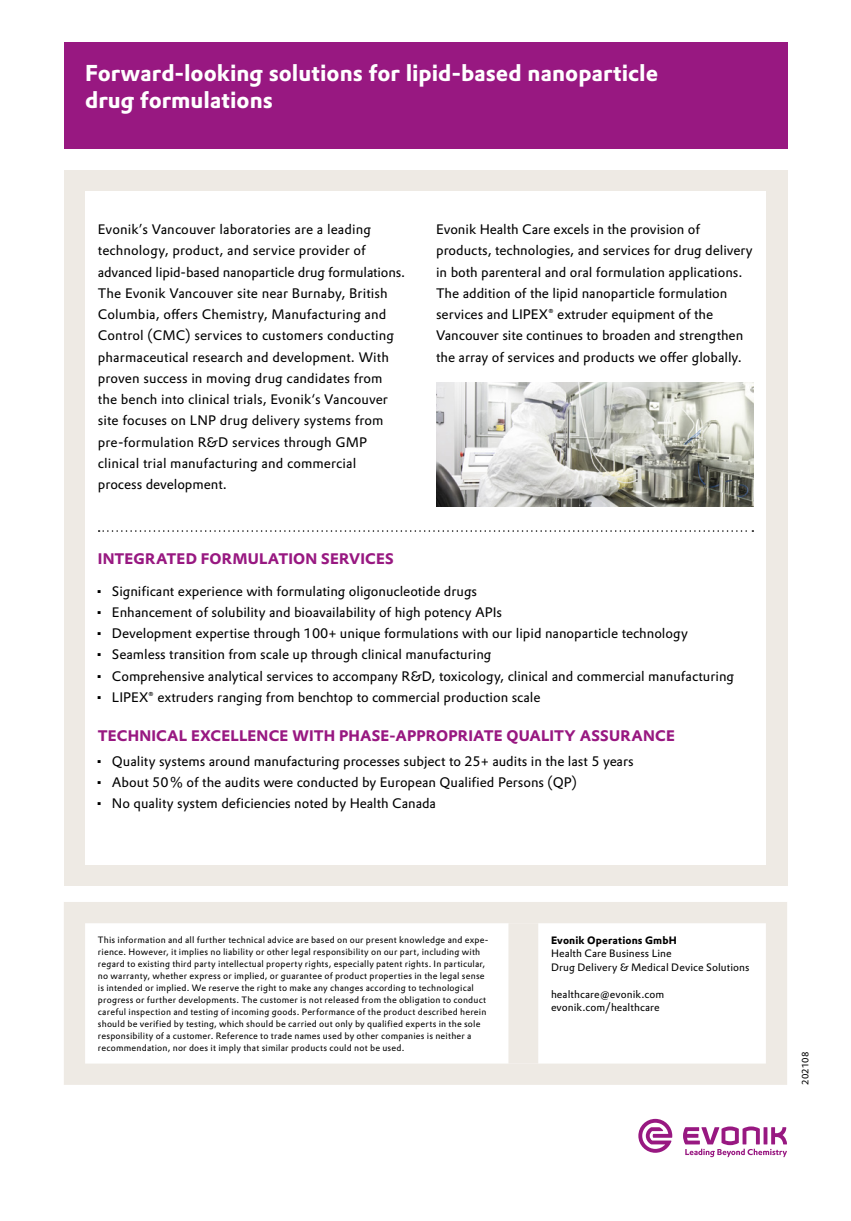
<style>
.page{position:relative;width:851px;height:1221px;background:#fff}
.page>*{position:absolute;margin:0;border:0;box-sizing:border-box;transform-origin:0 0}
.t1{font:700 22.5px/27px "Evonik Prokyon";color:#fff}
.t2{font:700 15px "Evonik Prokyon";letter-spacing:.01em;color:#981881}
.t3{font:13.5px/21.3px "Evonik Prokyon";color:#000}
.t4{font:10.5px/13.5px "Evonik Prokyon";letter-spacing:.01em;color:#000}
.t5{font:700 10.5px "Evonik Prokyon";letter-spacing:.01em;color:#000}
.t6{font:9px/12px "Evonik Prokyon";letter-spacing:.025em;color:#000}
</style>
<div class="page">
<div style="left:508px;top:923px;width:30px;height:140px;background:#eeeae4"></div>
<div style="left:64px;top:901px;width:723px;height:183px;border:21px solid #eeeae4"></div>
<svg style="left:683px;top:1126px;width:103px;height:31px"></svg>
<svg style="left:638px;top:1118px;width:34px;height:34px"></svg>
<div style="left:64px;top:170px;width:723px;height:715px;background:#eeeae4"></div>
<div style="left:85px;top:191px;width:680px;height:673px;background:#fff"></div>
<div style="left:64px;top:43px;width:723px;height:106px;background:#981881"></div>
<img style="left:436px;top:383px;width:317px;height:123px">
<svg style="left:99px;top:530px;width:654px;height:1px"></svg>
<h1 class="t1" style="left:85px;top:57px;width:574px">Forward-looking solutions for lipid-based nanoparticle drug formulations</h1>
<p class="t3" style="left:98px;top:218px;width:309px">Evonik’s Vancouver laboratories are a leading technology, product, and service provider of advanced lipid-based nanoparticle drug formulations.<br>The Evonik Vancouver site near Burnaby, British Columbia, offers Chemistry, Manufacturing and Control (CMC) services to customers conducting pharmaceutical research and development. With proven success in moving drug candidates from<br>the bench into clinical trials, Evonik‘s Vancouver site focuses on LNP drug delivery systems from pre-formulation R&amp;D services through GMP clinical trial manufacturing and commercial<br>process development.</p>
<p class="t3" style="left:436px;top:218px;width:318px">Evonik Health Care excels in the provision of products, technologies, and services for drug delivery in both parenteral and oral formulation applications.<br>The addition of the lipid nanoparticle formulation services and LIPEX® extruder equipment of the Vancouver site continues to broaden and strengthen the array of services and products we offer globally.</p>
<p class="t2" style="left:98px;top:547px;width:297px">INTEGRATED FORMULATION SERVICES</p>
<p class="t3" style="left:98px;top:579px;width:381px"><sup>■</sup> Significant experience with formulating oligonucleotide drugs</p>
<p class="t3" style="left:98px;top:600px;width:405px"><sup>■</sup> Enhancement of solubility and bioavailability of high potency APIs</p>
<p class="t3" style="left:98px;top:622px;width:591px"><sup>■</sup> Development expertise through 100+ unique formulations with our lipid nanoparticle technology</p>
<p class="t3" style="left:98px;top:643px;width:395px"><sup>■</sup> Seamless transition from scale up through clinical manufacturing</p>
<p class="t3" style="left:98px;top:664px;width:637px"><sup>■</sup> Comprehensive analytical services to accompany R&amp;D, toxicology, clinical and commercial manufacturing</p>
<p class="t3" style="left:98px;top:685px;width:444px"><sup>■</sup> LIPEX® extruders ranging from benchtop to commercial production scale</p>
<p class="t2" style="left:98px;top:723px;width:578px">TECHNICAL EXCELLENCE WITH PHASE-APPROPRIATE QUALITY ASSURANCE</p>
<p class="t3" style="left:98px;top:749px;width:537px"><sup>■</sup> Quality systems around manufacturing processes subject to 25+ audits in the last 5 years</p>
<p class="t3" style="left:98px;top:770px;width:480px"><sup>■</sup> About 50% of the audits were conducted by European Qualified Persons (QP)</p>
<p class="t3" style="left:98px;top:792px;width:339px"><sup>■</sup> No quality system deficiencies noted by Health Canada</p>
<p class="t6" style="left:98px;top:932px;width:392px">This information and all further technical advice are based on our present knowledge and expe&shy;rience. However, it implies no liability or other legal responsibility on our part, including with regard to existing third party intellectual property rights, especially patent rights. In particular, no warranty, whether express or implied, or guarantee of product properties in the legal sense is intended or implied. We reserve the right to make any changes according to technological progress or further developments. The customer is not released from the obligation to conduct careful inspection and testing of incoming goods. Performance of the product described herein should be verified by testing, which should be carried out only by qualified experts in the sole responsibility of a customer. Reference to trade names used by other companies is neither a recommendation, nor does it imply that similar products could not be used.</p>
<p class="t5" style="left:551px;top:931px;width:127px">Evonik Operations GmbH</p>
<p class="t4" style="left:551px;top:946px;width:200px">Health Care Business Line<br>Drug Delivery &amp; Medical Device Solutions</p>
<p class="t4" style="left:551px;top:986px;width:115px">healthcare@evonik.com evonik.com/healthcare</p>
<p class="t6" style="left:798px;top:1084px;width:34px;rotate:-90deg">202108</p>
</div>
